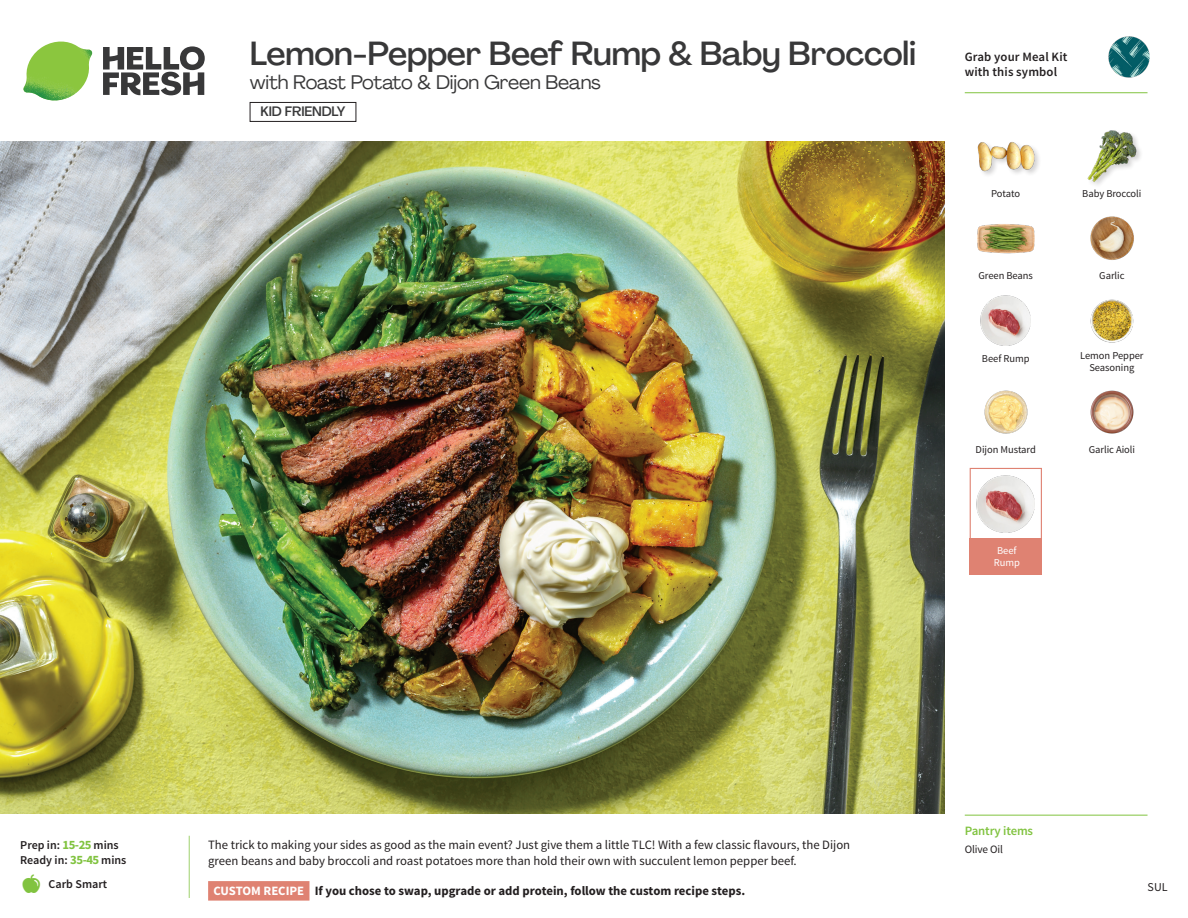
<style>
.page{position:relative;width:1188px;height:918px;background:#fff}
.page>*{position:absolute;margin:0;border:0;box-sizing:border-box;transform-origin:0 0}
._15_Titel_UK{font:500 33px "Agrandir";letter-spacing:-.01em;color:#383839}
._15_Titel_UK-2{font:19.5px "Agrandir";letter-spacing:-.01em;color:#383839}
.t1{font:500 13.5px "Agrandir";letter-spacing:-.01em;color:#383839}
.Step_6_Text_AU{font:12.75px/16.5px "Source Sans Pro";color:#231f20}
.Step_6_Text_AU-2{font:700 12.75px "Source Sans Pro";color:#231f20}
.t2{font:600 12.75px/15px "Source Sans Pro";letter-spacing:.01em;color:#231f20}
._04_Headers_Front{font:600 12.75px "Source Sans Pro";letter-spacing:-.01em;color:#81c340}
._04_Intro{font:600 12px "Source Sans Pro";color:#231f20}
.t3{font:12px "Source Sans Pro";color:#231f20}
._05_Pantry{font:11.25px "Source Sans Pro";letter-spacing:-.01em;color:#231f20}
._18_FRONT_ingredient{font:10.5px/12px "Source Sans Pro";letter-spacing:-.005em;color:#231f20;text-align:center}
._18_FRONT_ingredient-2{font:10.5px/12px "Source Sans Pro";letter-spacing:-.005em;color:#fff;text-align:center}
.s1{font-weight:700;font-size:12.75px;color:#81c340}
.s2{color:#fff}
</style>
<div class="page">
<svg style="left:103px;top:46px;width:102px;height:49px"></svg>
<img style="left:23px;top:42px;width:69px;height:59px">
<svg style="left:188px;top:835px;width:122px;height:66px"></svg>
<img style="left:0;top:142px;width:945px;height:672px">
<div style="left:970px;top:468px;width:72px;height:72px;border:1px solid #df8272"></div>
<div style="left:970px;top:538px;width:72px;height:37px;background:#df8272"></div>
<img style="left:977px;top:475px;width:57px;height:58px">
<div style="left:250px;top:102px;width:106px;height:20px;border:1px solid #231f20"></div>
<img style="left:1090px;top:299px;width:44px;height:44px">
<img style="left:1090px;top:390px;width:44px;height:44px">
<img style="left:984px;top:390px;width:44px;height:44px">
<img style="left:980px;top:296px;width:50px;height:49px">
<img style="left:977px;top:224px;width:57px;height:30px">
<img style="left:1090px;top:216px;width:44px;height:44px">
<div style="left:976px;top:140px;width:66px;height:38px;background:#231f20;opacity:.2"></div>
<img style="left:977px;top:140px;width:57px;height:38px">
<img style="left:1087px;top:130px;width:54px;height:55px">
<img style="left:1108px;top:36px;width:41px;height:41px">
<hr style="left:965px;top:815px;width:183px;height:1px;background:#81c340">
<hr style="left:965px;top:92px;width:183px;height:1px;background:#81c340">
<p class="_15_Titel_UK" style="left:250px;top:33px;width:668px">Lemon-Pepper Beef Rump &amp; Baby Broccoli</p>
<p class="_15_Titel_UK-2" style="left:250px;top:71px;width:353px">with Roast Potato &amp; Dijon Green Beans</p>
<p class="t1" style="left:261px;top:103px;width:86px">KID FRIENDLY</p>
<p class="t2" style="left:965px;top:50px;width:104px">Grab your Meal Kit with this symbol</p>
<p class="_18_FRONT_ingredient" style="left:991px;top:188px;width:31px">Potato</p>
<p class="_18_FRONT_ingredient" style="left:1082px;top:188px;width:61px">Baby Broccoli</p>
<p class="_18_FRONT_ingredient" style="left:979px;top:270px;width:56px">Green Beans</p>
<p class="_18_FRONT_ingredient" style="left:1099px;top:270px;width:27px">Garlic</p>
<p class="_18_FRONT_ingredient" style="left:982px;top:353px;width:49px">Beef Rump</p>
<p class="_18_FRONT_ingredient" style="left:1080px;top:350px;width:65px">Lemon Pepper<br>Seasoning</p>
<p class="_18_FRONT_ingredient" style="left:976px;top:444px;width:62px">Dijon Mustard</p>
<p class="_18_FRONT_ingredient" style="left:1089px;top:444px;width:48px">Garlic Aioli</p>
<p class="_18_FRONT_ingredient-2" style="left:994px;top:544px;width:28px">Beef<br>Rump</p>
<p class="_04_Intro" style="left:20px;top:838px;width:100px">Prep in: <span class="s1">15-25</span> mins</p>
<p class="_04_Intro" style="left:20px;top:853px;width:108px">Ready in: <span class="s1">35-45</span> mins</p>
<p class="_04_Intro" style="left:49px;top:876px;width:60px">Carb Smart</p>
<p class="Step_6_Text_AU" style="left:208px;top:837px;width:644px">The trick to making your sides as good as the main event? Just give them a little TLC! With a few classic flavours, the Dijon green beans and baby broccoli and roast potatoes more than hold their own with succulent lemon pepper beef.</p>
<p class="Step_6_Text_AU-2" style="left:213px;top:882px;width:533px"><span class="s2">CUSTOM RECIPE</span> If you chose to swap, upgrade or add protein, follow the custom recipe steps.</p>
<p class="_04_Headers_Front" style="left:965px;top:822px;width:70px">Pantry items</p>
<p class="_05_Pantry" style="left:965px;top:842px;width:40px">Olive Oil</p>
<p class="t3" style="left:1148px;top:879px;width:22px">SUL</p>
</div>
